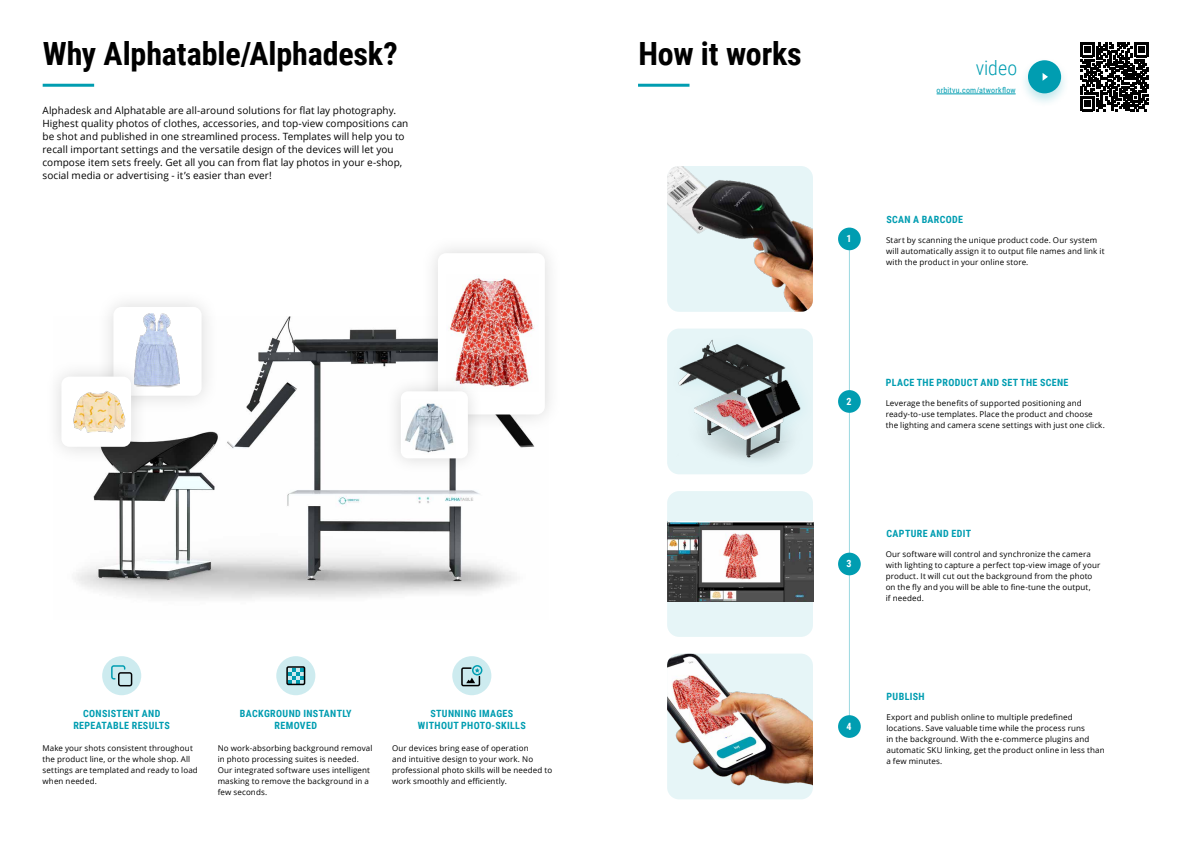
<style>
.page{position:relative;width:1191px;height:842px;background:#fff}
.page>*{position:absolute;margin:0;border:0;box-sizing:border-box;transform-origin:0 0}
.t1{font:700 32px "Roboto Condensed";letter-spacing:-.005em;color:#000}
.t2{font:300 20px "Roboto Condensed";color:#009db1}
.t3{font:10px/13px "Open Sans";letter-spacing:.005em;color:#000}
.t4{font:700 10px/12px "Roboto Condensed";letter-spacing:.035em;color:#009db1;text-align:center}
.t5{font:700 10px "Roboto Condensed";color:#fff}
.t6{font:8px/11px "Open Sans";letter-spacing:.015em;color:#000}
.t7{font:8px "Roboto Condensed";letter-spacing:.025em;color:#009db1}
</style>
<div class="page">
<div style="left:667px;top:491px;width:146px;height:146px;background:#e6f5f7;border-radius:12px"></div>
<img style="left:667px;top:653px;width:146px;height:146px">
<img style="left:75px;top:317px;width:460px;height:282px">
<div style="left:95px;top:289px;width:125px;height:125px;background:#fbfbfb"></div>
<div style="left:113px;top:307px;width:89px;height:89px;background:#fff;border-radius:8px"></div>
<div style="left:420px;top:235px;width:143px;height:197px;background:#000;opacity:.15"></div>
<div style="left:438px;top:253px;width:107px;height:161px;background:#fff;border-radius:8px"></div>
<img style="left:135px;top:314px;width:45px;height:74px">
<div style="left:43px;top:359px;width:106px;height:106px;background:#000;opacity:.15"></div>
<div style="left:61px;top:377px;width:70px;height:70px;background:#fff;border-radius:8px"></div>
<img style="left:66px;top:357px;width:59px;height:109px">
<hr style="left:849px;top:243px;width:1px;height:476px;background:#009db1">
<img style="left:667px;top:521px;width:146px;height:81px">
<svg style="left:1080px;top:43px;width:68px;height:68px"></svg>
<div style="left:1018px;top:57px;width:52px;height:51px;background:#009db1;opacity:.25"></div>
<div style="left:1028px;top:60px;width:33px;height:33px;background:#009db1;border-radius:50%"></div>
<svg style="left:1042px;top:73px;width:6px;height:8px"></svg>
<img style="left:450px;top:278px;width:85px;height:109px">
<img style="left:667px;top:166px;width:146px;height:146px">
<div style="left:385px;top:375px;width:99px;height:99px;background:#000;opacity:.15"></div>
<div style="left:401px;top:391px;width:67px;height:67px;background:#fff;border-radius:7px"></div>
<img style="left:405px;top:403px;width:49px;height:50px">
<div style="left:666px;top:330px;width:151px;height:146px;background:#009db1;opacity:.1"></div>
<img style="left:675px;top:337px;width:130px;height:136px">
<div style="left:838px;top:228px;width:22px;height:22px;background:#009db1;border-radius:50%"></div>
<div style="left:838px;top:390px;width:22px;height:23px;background:#009db1;border-radius:50%"></div>
<div style="left:838px;top:553px;width:22px;height:22px;background:#009db1;border-radius:50%"></div>
<div style="left:838px;top:715px;width:22px;height:23px;background:#009db1;border-radius:50%"></div>
<hr style="left:43px;top:84px;width:51px;height:3px;background:#009db1">
<hr style="left:638px;top:84px;width:51px;height:3px;background:#009db1">
<hr style="left:936px;top:94px;width:79px;height:1px;background:#009db1">
<div style="left:276px;top:656px;width:39px;height:39px;background:linear-gradient(to right,#cfecf0,#cdebef);border-radius:50%"></div>
<div style="left:452px;top:656px;width:39px;height:39px;background:#cdebef;border-radius:50%"></div>
<div style="left:102px;top:656px;width:39px;height:39px;background:#cdebef;border-radius:50%"></div>
<svg style="left:111px;top:665px;width:21px;height:21px"></svg>
<div style="left:472px;top:665px;width:10px;height:10px;border:2px solid #009db1;border-radius:50%"></div>
<svg style="left:461px;top:667px;width:20px;height:20px"></svg>
<svg style="left:289px;top:669px;width:13px;height:13px"></svg>
<div style="left:286px;top:666px;width:19px;height:19px;border:2px solid #000"></div>
<h1 class="t1" style="left:43px;top:31px;width:357px">Why Alphatable/Alphadesk?</h1>
<p class="t3" style="left:43px;top:103px;width:367px">Alphadesk and Alphatable are all-around solutions for flat lay photography.<br>Highest quality photos of clothes, accessories, and top-view compositions can be shot and published in one streamlined process. Templates will help you to recall important settings and the versatile design of the devices will let you compose item sets freely. Get all you can from flat lay photos in your e-shop, social media or advertising - it’s easier than ever!</p>
<p class="t4" style="left:73px;top:707px;width:98px">CONSISTENT AND<br>REPEATABLE RESULTS</p>
<p class="t4" style="left:240px;top:707px;width:113px">BACKGROUND INSTANTLY<br>REMOVED</p>
<p class="t4" style="left:418px;top:707px;width:109px">STUNNING IMAGES<br>WITHOUT PHOTO-SKILLS</p>
<p class="t6" style="left:43px;top:742px;width:157px">Make your shots consistent throughout the product line, or the whole shop. All settings are templated and ready to load when needed.</p>
<p class="t6" style="left:218px;top:742px;width:156px">No work-absorbing background removal in photo processing suites is needed.<br>Our integrated software uses intelligent masking to remove the background in a few seconds.</p>
<p class="t6" style="left:392px;top:742px;width:162px">Our devices bring ease of operation<br>and intuitive design to your work. No professional photo skills will be needed to work smoothly and efficiently.</p>
<h1 class="t1" style="left:638px;top:31px;width:165px">How it works</h1>
<h2 class="t2" style="left:975px;top:54px;width:43px">video</h2>
<p class="t7" style="left:936px;top:85px;width:81px">orbitvu.com/atworkflow</p>
<p class="t5" style="left:846px;top:232px;width:7px">1</p>
<p class="t4" style="left:886px;top:213px;width:78px">SCAN A BARCODE</p>
<p class="t6" style="left:886px;top:235px;width:220px">Start by scanning the unique product code. Our system will automatically assign it to output file names and link it with the product in your online store.</p>
<p class="t5" style="left:846px;top:394px;width:7px">2</p>
<p class="t4" style="left:886px;top:376px;width:184px">PLACE THE PRODUCT AND SET THE SCENE</p>
<p class="t6" style="left:885px;top:397px;width:221px">Leverage the benefits of supported positioning and ready-to-use templates. Place the product and choose the lighting and camera scene settings with just one click.</p>
<p class="t5" style="left:846px;top:557px;width:7px">3</p>
<p class="t4" style="left:886px;top:527px;width:86px">CAPTURE AND EDIT</p>
<p class="t6" style="left:885px;top:549px;width:216px">Our software will control and synchronize the camera with lighting to capture a perfect top-view image of your product. It will cut out the background from the photo on the fly and you will be able to fine-tune the output,<br>if needed.</p>
<p class="t5" style="left:846px;top:719px;width:7px">4</p>
<p class="t4" style="left:886px;top:690px;width:40px">PUBLISH</p>
<p class="t6" style="left:886px;top:711px;width:220px">Export and publish online to multiple predefined locations. Save valuable time while the process runs<br>in the background. With the e-commerce plugins and automatic SKU linking, get the product online in less than a few minutes.</p>
</div>
